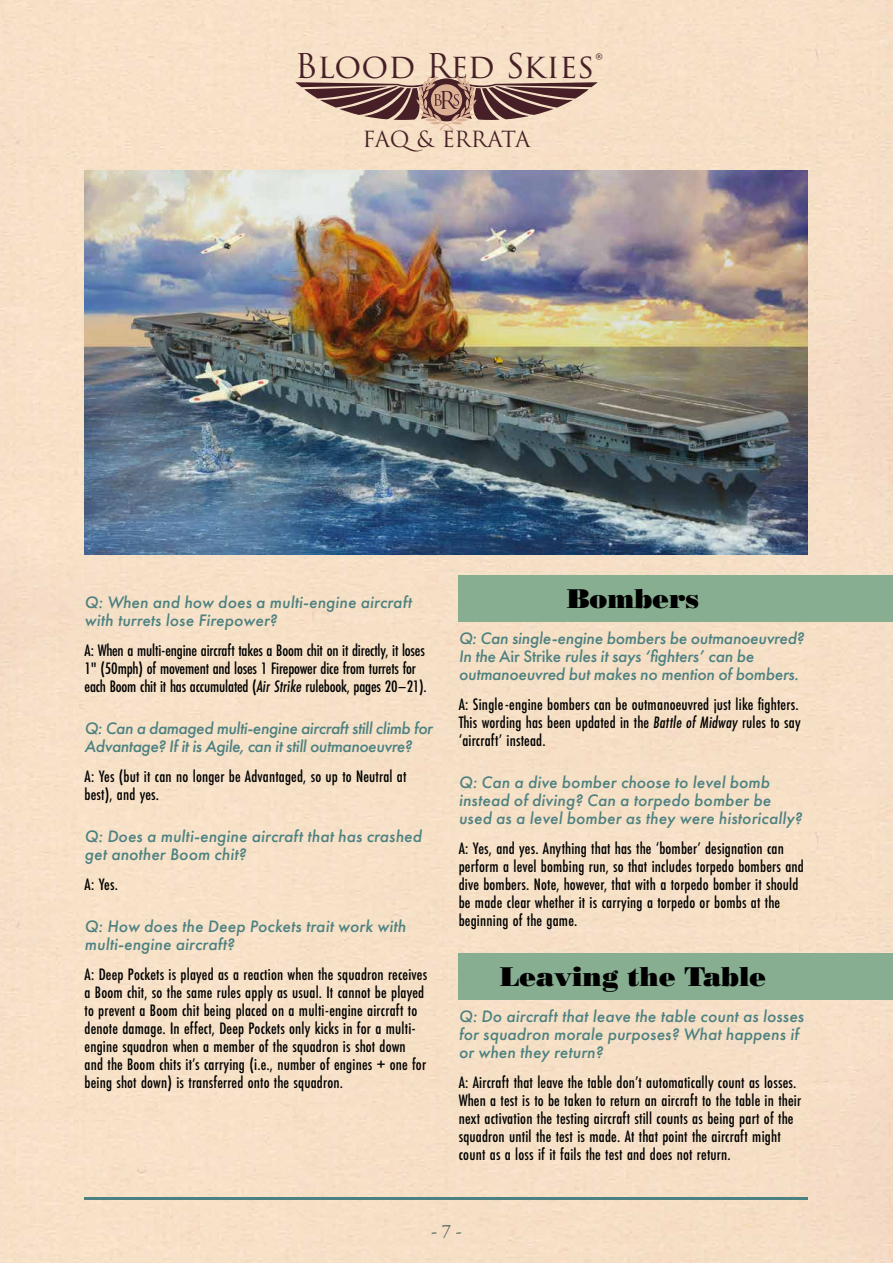
<style>
.page{position:relative;width:893px;height:1263px;background:#f6e0c6}
.page>*{position:absolute;margin:0;border:0;box-sizing:border-box;transform-origin:0 0}
.t1{font:36px "Trajan Pro 3";color:#472027}
.t2{font:33.3px "Trajan Pro 3";letter-spacing:-.005em;color:#472027}
.t3{font:27px "Bodoni Std Poster";color:#000}
.t4{font:21.6px "Trajan Pro 3";letter-spacing:-.02em;color:#472027}
.t5{font:18.9px "Adobe Garamond Pro";color:#49605a}
.t6{font:500 17.25px/18px "Futura PT Cond";letter-spacing:.01em;color:#000}
.t7{font:italic 500 17.25px/18px "Futura PT";letter-spacing:.01em;color:#4c8181}
.t8{font:500 17.25px/18px "Futura PT Cond";letter-spacing:-.01em;color:#000}
.t9{font:italic 500 17.25px/18px "Futura PT";letter-spacing:-.01em;color:#4c8181}
.t10{font:italic 500 17.25px/18px "Futura PT";letter-spacing:-.02em;color:#4c8181}
.s1{font-style:italic}
.s2{font-style:normal}
</style>
<div class="page">
<hr style="left:85px;top:1197px;width:723px;height:3px;background:#4c8181">
<svg style="left:295px;top:76px;width:303px;height:55px;background:#b59789"></svg>
<div style="left:459px;top:575px;width:434px;height:47px;background:#87ae91"></div>
<div style="left:459px;top:953px;width:434px;height:47px;background:#87ae91"></div>
<img style="left:85px;top:170px;width:723px;height:385px">
<h2 class="t2" style="left:295px;top:44px;width:301px">Blood Red Skies</h2>
<h1 class="t1" style="left:595px;top:44px;width:9px">®</h1>
<p class="t4" style="left:363px;top:124px;width:169px">FAQ&amp; ERRATA</p>
<p class="t7" style="left:85px;top:593px;width:329px">Q: When and how does a multi-engine aircraft with turrets lose Firepower?</p>
<p class="t8" style="left:85px;top:641px;width:344px">A: When a multi-engine aircraft takes a Boom chit on it directly, it loses<br>1" (50mph) of movement and loses 1 Firepower dice from turrets for each Boom chit it has accumulated (<span class="s1">Air Strike</span> rulebook, pages 20–21).</p>
<p class="t10" style="left:85px;top:719px;width:350px">Q: Can a damaged multi-engine aircraft still climb for<br>Advantage? If it is Agile, can it still outmanoeuvre?</p>
<p class="t6" style="left:85px;top:767px;width:323px">A: Yes (but it can no longer be Advantaged, so up to Neutral at best), and yes.</p>
<p class="t7" style="left:85px;top:827px;width:338px">Q: Does a multi-engine aircraft that has crashed get another Boom chit?</p>
<p class="t6" style="left:85px;top:875px;width:35px">A: Yes.</p>
<p class="t7" style="left:85px;top:917px;width:323px">Q: How does the Deep Pockets trait work with multi-engine aircraft?</p>
<p class="t6" style="left:85px;top:965px;width:344px">A: Deep Pockets is played as a reaction when the squadron receives a Boom chit, so the same rules apply as usual. It cannot be played to prevent a Boom chit being placed on a multi-engine aircraft to denote damage. In effect, Deep Pockets only kicks in for a multi&shy;engine squadron when a member of the squadron is shot down and the Boom chits it’s carrying (i.e., number of engines + one for being shot down) is transferred onto the squadron.</p>
<h3 class="t3" style="left:567px;top:582px;width:134px">Bombers</h3>
<p class="t9" style="left:459px;top:629px;width:347px">Q: Can single-engine bombers be outmanoeuvred?<br>In the <span class="s2">Air Strike</span> rules it says ‘fighters’ can be outmanoeuvred but makes no mention of bombers.</p>
<p class="t6" style="left:459px;top:695px;width:343px;text-align:justify">A: Single-engine bombers can be outmanoeuvred just like fighters.<br>This wording has been updated in the <span class="s1">Battle of Midway</span> rules to say ‘aircraft’ instead.</p>
<p class="t7" style="left:459px;top:773px;width:345px">Q: Can a dive bomber choose to level bomb instead of diving? Can a torpedo bomber be used as a level bomber as they were historically?</p>
<p class="t6" style="left:459px;top:839px;width:347px">A: Yes, and yes. Anything that has the ‘bomber’ designation can perform a level bombing run, so that includes torpedo bombers and dive bombers. Note, however, that with a torpedo bomber it should be made clear whether it is carrying a torpedo or bombs at the beginning of the game.</p>
<h3 class="t3" style="left:500px;top:960px;width:268px">Leaving the Table</h3>
<p class="t7" style="left:459px;top:1007px;width:347px">Q: Do aircraft that leave the table count as losses for squadron morale purposes? What happens if or when they return?</p>
<p class="t6" style="left:459px;top:1073px;width:344px">A: Aircraft that leave the table don’t automatically count as losses.<br>When a test is to be taken to return an aircraft to the table in their next activation the testing aircraft still counts as being part of the squadron until the test is made. At that point the aircraft might count as a loss if it fails the test and does not return.</p>
<p class="t5" style="left:431px;top:1219px;width:32px">- 7 -</p>
</div>
